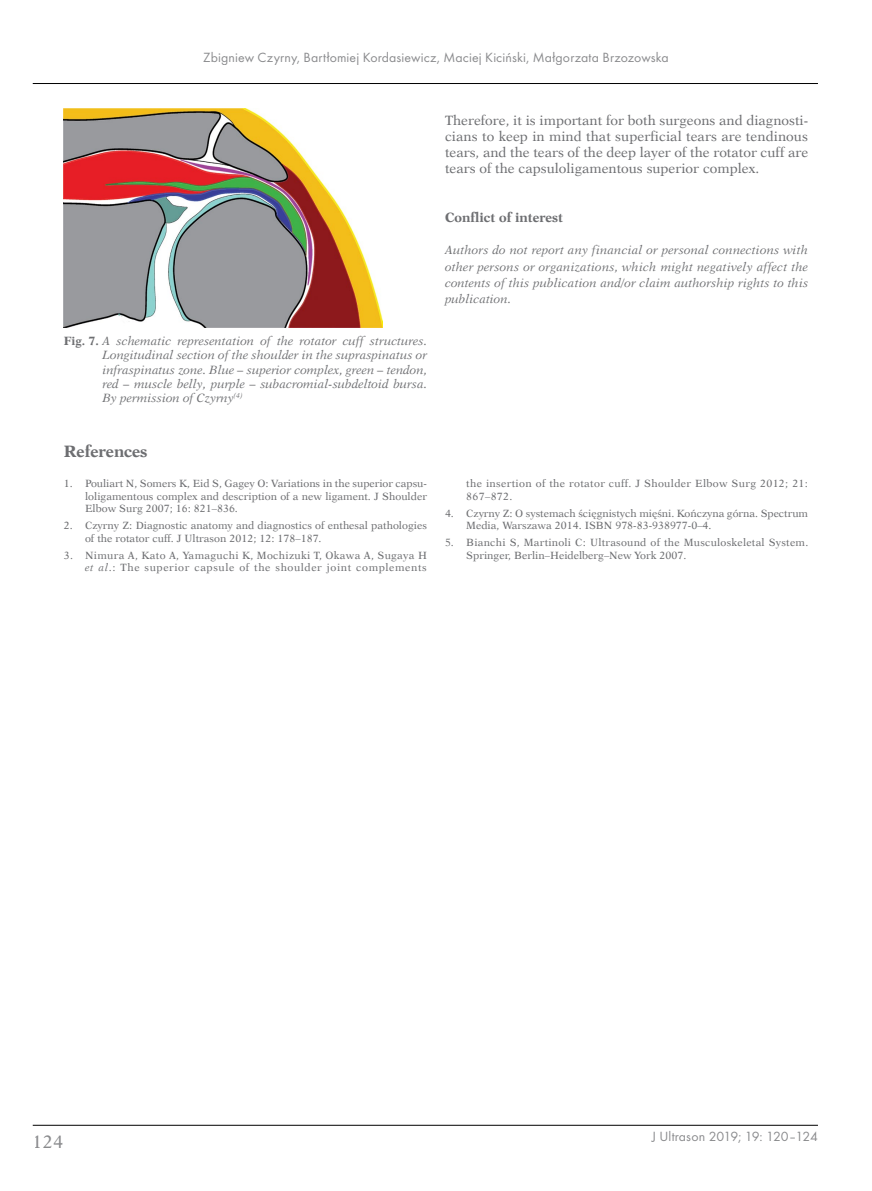
<style>
.page{position:relative;width:872px;height:1191px;background:#fff}
.page>*{position:absolute;margin:0;border:0;box-sizing:border-box;transform-origin:0 0}
.t1{font:18px "Dutch 823 EU Normal";color:#6d6e71}
.Pismienictwo{font:16.5px "Dutch 823 EU Bold";color:#6d6e71}
.t2{font:13.8px "Futura TCE";letter-spacing:.01em;color:#6d6e71}
.BANG_-_Body_Ang{font:13.5px/16.2px "Dutch 823 EU Normal";color:#6d6e71;text-align:justify}
.Konflikt_interesow_p{font:13.5px "Dutch 823 EU Bold";color:#6d6e71}
.Normalny{font:12px/14.4px "Dutch 823 EU Italic";color:#6d6e71;text-align:justify}
.Konflikt_interesow_p-2{font:12px/16.2px "Dutch 823 EU Italic";letter-spacing:.005em;color:#6d6e71;text-align:justify}
.t3{font:10.5px/12.6px "Dutch 823 EU Normal";color:#6d6e71}
.t4{font:10.5px/12.6px "Dutch 823 EU Normal";letter-spacing:.055em;color:#6d6e71;text-align:right}
.t5{font:10.5px/12.6px "Dutch 823 EU Normal";letter-spacing:.02em;color:#6d6e71}
.t6{font:10.5px/12.6px "Dutch 823 EU Normal";letter-spacing:.03em;color:#6d6e71}
.s1{font-family:"Dutch 823 EU Bold"}
.s2{font-family:"Dutch 823 EU Italic"}
</style>
<div class="page">
<hr style="left:33px;top:1125px;width:785px;height:1px;background:#000">
<hr style="left:33px;top:83px;width:785px;height:1px;background:#000">
<img style="left:64px;top:108px;width:319px;height:219px">
<h3 class="t2" style="left:203px;top:49px;width:467px">Zbigniew Czyrny, Bartłomiej Kordasiewicz, Maciej Kiciński, Małgorzata Brzozowska</h3>
<p class="Normalny" style="left:102px;top:333px;width:326px;text-indent:-39px"><span class="s1">Fig. 7.</span> A schematic representation of the rotator cuff structures.<br>Longitudinal section of the shoulder in the supraspinatus or infraspinatus zone. Blue – superior complex, green – tendon, red – muscle belly, purple – subacromial-subdeltoid bursa.<br>By permission of Czyrny<sup>(4)</sup></p>
<p class="Pismienictwo" style="left:64px;top:441px;width:85px">References</p>
<p class="t3" style="left:85px;top:477px;width:343px;text-align:justify;text-indent:-21px">1. Pouliart N, Somers K, Eid S, Gagey O: Variations in the superior capsu&shy;loligamentous complex and description of a new ligament. J Shoulder Elbow Surg 2007; 16: 821–836.</p>
<p class="t3" style="left:85px;top:519px;width:343px;text-indent:-21px">2. Czyrny Z: Diagnostic anatomy and diagnostics of enthesal pathologies of the rotator cuff. J Ultrason 2012; 12: 178–187.</p>
<p class="t4" style="left:64px;top:549px;width:365px">3. Nimura A, Kato A, Yamaguchi K, Mochizuki T, Okawa A, Sugaya H <span class="s2">et al</span>.: The superior capsule of the shoulder joint complements</p>
<p class="BANG_-_Body_Ang" style="left:445px;top:112px;width:365px">Therefore, it is important for both surgeons and diagnosti&shy;cians to keep in mind that superficial tears are tendinous tears, and the tears of the deep layer of the rotator cuff are tears of the capsuloligamentous superior complex.</p>
<p class="Konflikt_interesow_p" style="left:445px;top:209px;width:119px">Conflict of interest</p>
<p class="Konflikt_interesow_p-2" style="left:445px;top:242px;width:365px">Authors do not report any financial or personal connections with other persons or organizations, which might negatively affect the contents of this publication and/or claim authorship rights to this publication.</p>
<p class="t6" style="left:466px;top:477px;width:343px">the insertion of the rotator cuff. J Shoulder Elbow Surg 2012; 21:<br>867–872.</p>
<p class="t3" style="left:466px;top:506px;width:343px;text-indent:-21px">4. Czyrny Z: O systemach ścięgnistych mięśni. Kończyna górna. Spectrum<br>Media, Warszawa 2014. ISBN 978-83-938977-0–4.</p>
<p class="t5" style="left:466px;top:536px;width:343px;text-indent:-21px">5. Bianchi S, Martinoli C: Ultrasound of the Musculoskeletal System.<br>Springer, Berlin–Heidelberg–New York 2007.</p>
<h1 class="t1" style="left:33px;top:1131px;width:32px">124</h1>
<h3 class="t2" style="left:651px;top:1128px;width:168px">J Ultrason 2019; 19: 120–124</h3>
</div>
